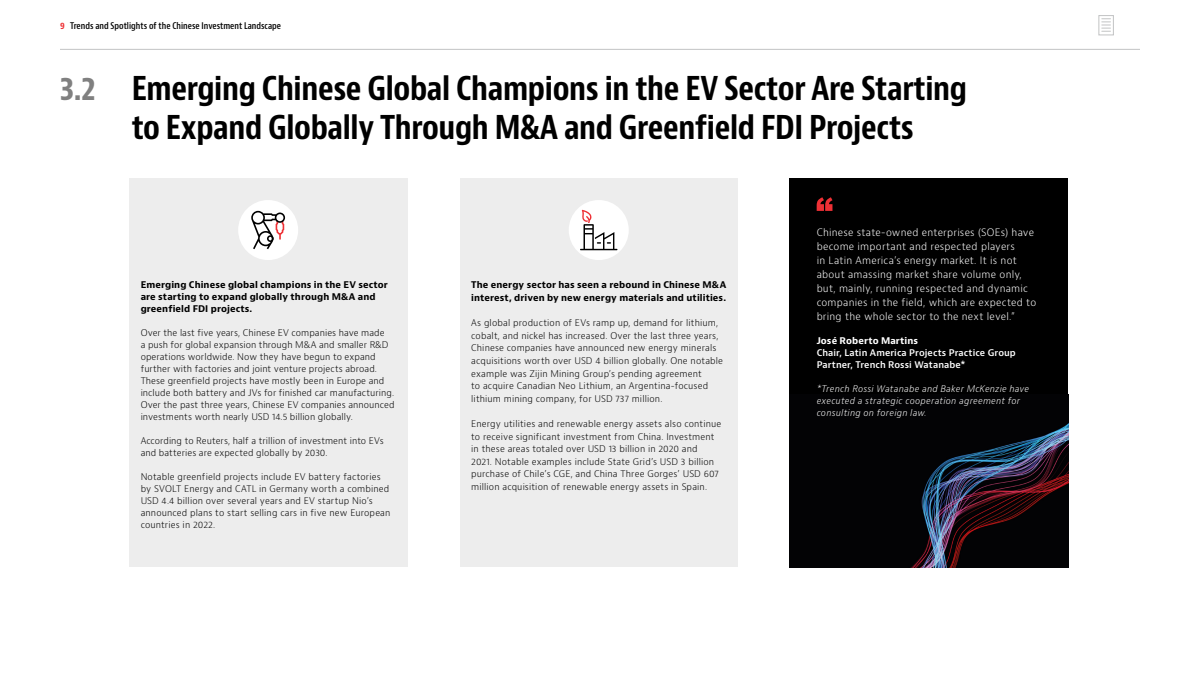
<style>
.page{position:relative;width:1200px;height:675px;background:#fff}
.page>*{position:absolute;margin:0;border:0;box-sizing:border-box;transform-origin:0 0}
.t1{font:700 condensed 32px/39px "Baker Mc Kenzie Bernini";letter-spacing:-.01em;color:#000}
.t2{font:700 condensed 32px "Baker Mc Kenzie Bernini";color:#808080}
.t3{font:300 10px/14px "Baker Mc Kenzie Bernini";letter-spacing:.02em;color:#fff}
.t4{font:300 9px/12px "Baker Mc Kenzie Bernini";letter-spacing:.01em;color:#000}
.t5{font:700 9px/12px "Baker Mc Kenzie Bernini";letter-spacing:.01em;color:#000}
.t6{font:italic 300 9px/12px "Baker Mc Kenzie Bernini";letter-spacing:.025em;color:#fff}
.t7{font:600 9px/12px "Baker Mc Kenzie Bernini";letter-spacing:.01em;color:#fff}
.t8{font:600 condensed 9px "Baker Mc Kenzie Bernini";color:#000}
.t9{font:700 9px "Baker Mc Kenzie Bernini";letter-spacing:.01em;color:#fff}
.s1{font-weight:700;color:#ee3135}
</style>
<div class="page">
<hr style="left:60px;top:49px;width:1080px;height:1px;background:#c2c3c4">
<div style="left:1099px;top:15px;width:15px;height:20px;border:1px solid #c2c3c4"></div>
<svg style="left:1102px;top:19px;width:8px;height:13px"></svg>
<div style="left:460px;top:178px;width:278px;height:389px;background:#ededed"></div>
<div style="left:789px;top:178px;width:279px;height:389px;background:#000"></div>
<img style="left:911px;top:423px;width:157px;height:144px">
<svg style="left:817px;top:197px;width:15px;height:14px"></svg>
<div style="left:129px;top:178px;width:279px;height:389px;background:#ededed"></div>
<div style="left:238px;top:200px;width:60px;height:60px;background:#fff;border-radius:50%"></div>
<svg style="left:251px;top:211px;width:34px;height:38px"></svg>
<div style="left:569px;top:200px;width:60px;height:60px;background:#fff;border-radius:50%"></div>
<svg style="left:580px;top:210px;width:37px;height:40px"></svg>
<p class="t8" style="left:60px;top:20px;width:223px"><span class="s1">9</span> Trends and Spotlights of the Chinese Investment Landscape</p>
<h1 class="t2" style="left:60px;top:69px;width:37px">3.2</h1>
<h1 class="t1" style="left:132px;top:70px;width:837px">Emerging Chinese Global Champions in the EV Sector Are Starting to Expand Globally Through M&amp;A and Greenfield FDI Projects</h1>
<p class="t5" style="left:141px;top:279px;width:249px">Emerging Chinese global champions in the EV sector are starting to expand globally through M&amp;A and greenfield FDI projects.</p>
<p class="t4" style="left:141px;top:327px;width:255px">Over the last five years, Chinese EV companies have made<br>a push for global expansion through M&amp;A and smaller R&amp;D operations worldwide. Now they have begun to expand further with factories and joint venture projects abroad.<br>These greenfield projects have mostly been in Europe and include both battery and JVs for finished car manufacturing.<br>Over the past three years, Chinese EV companies announced investments worth nearly USD 14.5 billion globally.</p>
<p class="t4" style="left:141px;top:435px;width:245px">According to Reuters, half a trillion of investment into EVs and batteries are expected globally by 2030.</p>
<p class="t4" style="left:141px;top:471px;width:251px">Notable greenfield projects include EV battery factories by SVOLT Energy and CATL in Germany worth a combined USD 4.4 billion over several years and EV startup Nio’s announced plans to start selling cars in five new European countries in 2022.</p>
<p class="t5" style="left:471px;top:279px;width:257px;line-height:12.6px">The energy sector has seen a rebound in Chinese M&amp;A interest, driven by new energy materials and utilities.</p>
<p class="t4" style="left:471px;top:317px;width:253px;line-height:12.6px">As global production of EVs ramp up, demand for lithium, cobalt, and nickel has increased. Over the last three years, Chinese companies have announced new energy minerals acquisitions worth over USD 4 billion globally. One notable example was Zijin Mining Group’s pending agreement<br>to acquire Canadian Neo Lithium, an Argentina-focused lithium mining company, for USD 737 million.</p>
<p class="t4" style="left:471px;top:418px;width:252px;line-height:12.6px">Energy utilities and renewable energy assets also continue to receive significant investment from China. Investment in these areas totaled over USD 13 billion in 2020 and<br>2021. Notable examples include State Grid’s USD 3 billion purchase of Chile’s CGE, and China Three Gorges’ USD 607 million acquisition of renewable energy assets in Spain.</p>
<p class="t3" style="left:817px;top:225px;width:221px">Chinese state-owned enterprises (SOEs) have become important and respected players<br>in Latin America’s energy market. It is not about amassing market share volume only, but, mainly, running respected and dynamic companies in the field, which are expected to bring the whole sector to the next level.”</p>
<p class="t9" style="left:817px;top:335px;width:103px">José Roberto Martins</p>
<p class="t7" style="left:817px;top:347px;width:201px">Chair, Latin America Projects Practice Group<br>Partner, Trench Rossi Watanabe*</p>
<p class="t6" style="left:817px;top:383px;width:214px">*Trench Rossi Watanabe and Baker McKenzie have executed a strategic cooperation agreement for consulting on foreign law.</p>
</div>
